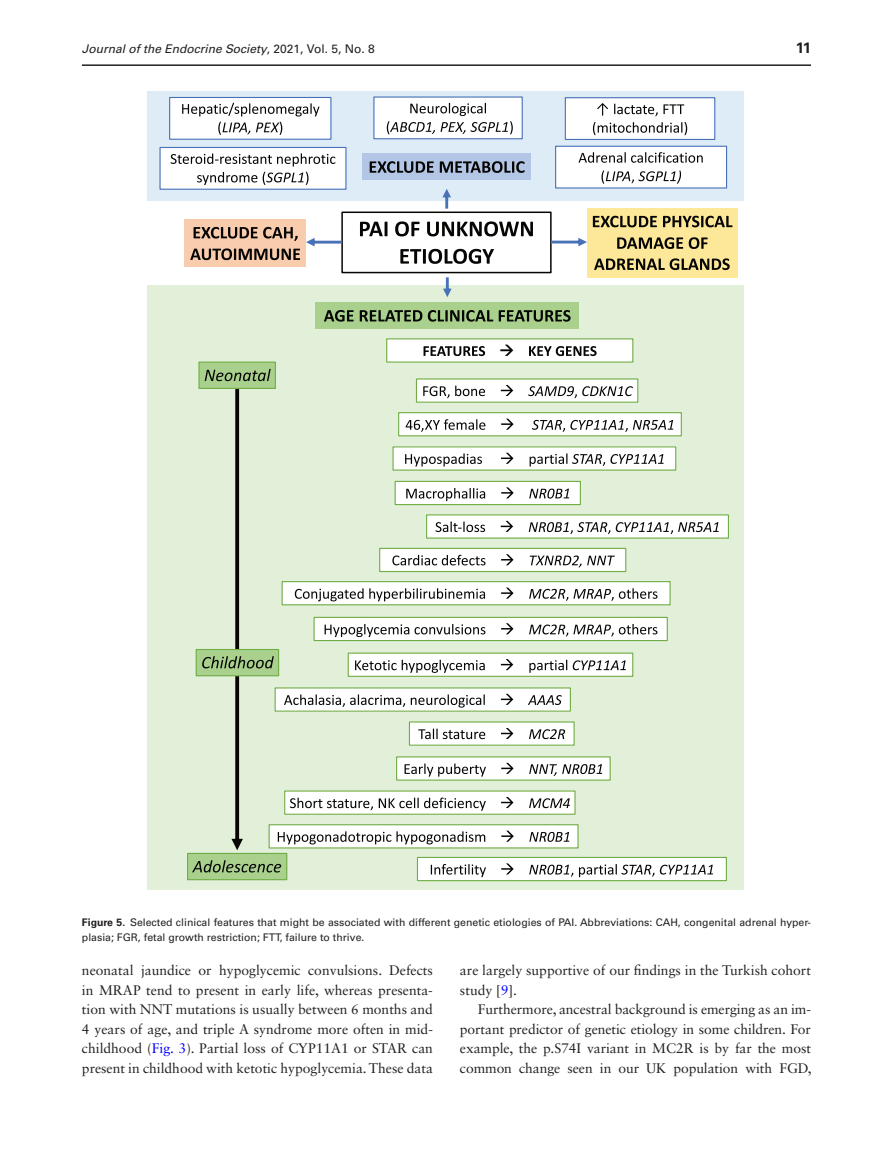
<style>
.page{position:relative;width:893px;height:1174px;background:#fff}
.page>*{position:absolute;margin:0;border:0;box-sizing:border-box;transform-origin:0 0}
.t1{font:700 15px "Univers LT Std";color:#231f20}
.t2{font:13.8px/19.5px "Sabon LT Std";color:#231f20;text-align:justify}
.t3{font:italic 12px "Univers LT Std";color:#231f20}
.t4{font:10.5px/15.3px "Univers LT Std";color:#231f20}
.s1{font-style:normal}
.s2{font-weight:700}
.s3{color:#00f}
</style>
<div class="page">
<hr style="left:82px;top:64px;width:729px;height:2px;background:#231f20">
<div style="left:147px;top:91px;width:597px;height:110px;background:#deecf7"></div>
<div style="left:147px;top:285px;width:597px;height:605px;background:#e2f0d9"></div>
<div style="left:341px;top:211px;width:211px;height:62px;background:#fff;border:2px solid #050504"></div>
<svg style="left:360px;top:221px;width:173px;height:15px"></svg>
<svg style="left:400px;top:249px;width:94px;height:15px"></svg>
<svg style="left:551px;top:238px;width:36px;height:8px"></svg>
<svg style="left:306px;top:238px;width:36px;height:8px"></svg>
<div style="left:185px;top:219px;width:121px;height:48px;background:#f9ccad"></div>
<svg style="left:194px;top:227px;width:104px;height:14px"></svg>
<svg style="left:190px;top:248px;width:110px;height:12px"></svg>
<div style="left:587px;top:208px;width:150px;height:70px;background:#fde798"></div>
<svg style="left:593px;top:216px;width:139px;height:11px"></svg>
<svg style="left:617px;top:237px;width:91px;height:12px"></svg>
<svg style="left:594px;top:258px;width:136px;height:12px"></svg>
<svg style="left:442px;top:189px;width:9px;height:20px"></svg>
<svg style="left:443px;top:277px;width:9px;height:20px"></svg>
<div style="left:159px;top:147px;width:187px;height:43px;background:#fff;border:1px solid #4871b8"></div>
<svg style="left:171px;top:153px;width:164px;height:13px"></svg>
<svg style="left:197px;top:172px;width:112px;height:13px"></svg>
<div style="left:373px;top:96px;width:150px;height:43px;background:#fff;border:1px solid #4871b8"></div>
<svg style="left:387px;top:103px;width:126px;height:31px"></svg>
<div style="left:565px;top:98px;width:150px;height:41px;background:#fff"></div>
<div style="left:565px;top:97px;width:150px;height:43px;border:1px solid #4871b8"></div>
<svg style="left:597px;top:103px;width:87px;height:13px"></svg>
<svg style="left:593px;top:122px;width:94px;height:13px"></svg>
<div style="left:556px;top:146px;width:170px;height:42px;background:#fff"></div>
<div style="left:555px;top:146px;width:172px;height:42px;border:1px solid #4871b8"></div>
<svg style="left:579px;top:152px;width:124px;height:11px"></svg>
<svg style="left:601px;top:170px;width:80px;height:14px"></svg>
<div style="left:170px;top:97px;width:161px;height:42px;background:#fff"></div>
<div style="left:169px;top:97px;width:162px;height:43px;border:1px solid #4871b8"></div>
<svg style="left:182px;top:103px;width:137px;height:13px"></svg>
<svg style="left:218px;top:122px;width:64px;height:13px"></svg>
<div style="left:363px;top:154px;width:168px;height:26px;background:#b4c6e5"></div>
<svg style="left:370px;top:161px;width:155px;height:12px"></svg>
<div style="left:198px;top:361px;width:78px;height:28px;background:#a9d18d;border:1px solid #71ad46"></div>
<div style="left:196px;top:649px;width:83px;height:27px;background:#a9d18d"></div>
<div style="left:196px;top:649px;width:83px;height:27px;border:1px solid #71ad46"></div>
<div style="left:188px;top:853px;width:99px;height:26px;background:#a9d18d"></div>
<div style="left:187px;top:853px;width:100px;height:27px;border:1px solid #71ad46"></div>
<svg style="left:192px;top:860px;width:89px;height:12px"></svg>
<div style="left:315px;top:302px;width:264px;height:27px;background:#a9d18d"></div>
<svg style="left:324px;top:310px;width:247px;height:12px"></svg>
<div style="left:416px;top:379px;width:222px;height:23px;background:#fff"></div>
<div style="left:416px;top:378px;width:222px;height:25px;border:1px solid #71ad46"></div>
<svg style="left:501px;top:385px;width:12px;height:11px"></svg>
<svg style="left:528px;top:386px;width:105px;height:12px"></svg>
<div style="left:398px;top:412px;width:284px;height:24px;background:#fff;border:1px solid #71ad46"></div>
<svg style="left:501px;top:418px;width:13px;height:12px"></svg>
<svg style="left:532px;top:420px;width:141px;height:12px"></svg>
<div style="left:393px;top:447px;width:283px;height:23px;background:#fff"></div>
<svg style="left:501px;top:453px;width:12px;height:11px"></svg>
<svg style="left:530px;top:453px;width:134px;height:13px"></svg>
<div style="left:395px;top:481px;width:185px;height:23px;background:#fff"></div>
<div style="left:395px;top:481px;width:186px;height:24px;border:1px solid #71ad46"></div>
<svg style="left:501px;top:487px;width:13px;height:11px"></svg>
<svg style="left:529px;top:488px;width:40px;height:10px"></svg>
<div style="left:426px;top:514px;width:303px;height:24px;background:#fff;border:1px solid #71ad46"></div>
<svg style="left:501px;top:521px;width:12px;height:11px"></svg>
<svg style="left:529px;top:522px;width:81px;height:12px"></svg>
<svg style="left:616px;top:522px;width:103px;height:12px"></svg>
<div style="left:282px;top:581px;width:389px;height:24px;background:#fff;border:1px solid #71ad46"></div>
<svg style="left:501px;top:587px;width:13px;height:11px"></svg>
<svg style="left:529px;top:588px;width:128px;height:13px"></svg>
<div style="left:313px;top:617px;width:355px;height:24px;background:#fff;border:1px solid #71ad46"></div>
<svg style="left:501px;top:623px;width:12px;height:11px"></svg>
<svg style="left:529px;top:624px;width:128px;height:12px"></svg>
<div style="left:396px;top:756px;width:215px;height:24px;background:#fff;border:1px solid #71ad46"></div>
<svg style="left:501px;top:763px;width:13px;height:11px"></svg>
<svg style="left:529px;top:764px;width:73px;height:12px"></svg>
<div style="left:285px;top:791px;width:290px;height:23px;background:#fff"></div>
<svg style="left:501px;top:797px;width:12px;height:11px"></svg>
<svg style="left:529px;top:798px;width:41px;height:10px"></svg>
<div style="left:269px;top:824px;width:310px;height:24px;background:#fff;border:1px solid #71ad46"></div>
<svg style="left:501px;top:830px;width:13px;height:11px"></svg>
<svg style="left:529px;top:832px;width:40px;height:10px"></svg>
<div style="left:417px;top:857px;width:309px;height:23px;background:#fff"></div>
<div style="left:417px;top:857px;width:310px;height:24px;border:1px solid #71ad46"></div>
<svg style="left:431px;top:864px;width:55px;height:13px"></svg>
<svg style="left:501px;top:863px;width:13px;height:11px"></svg>
<svg style="left:529px;top:864px;width:125px;height:13px"></svg>
<svg style="left:660px;top:864px;width:53px;height:10px"></svg>
<div style="left:386px;top:338px;width:247px;height:24px;background:#fff;border:1px solid #71ad46"></div>
<svg style="left:424px;top:346px;width:61px;height:10px"></svg>
<svg style="left:500px;top:345px;width:13px;height:11px"></svg>
<svg style="left:529px;top:346px;width:68px;height:10px"></svg>
<div style="left:380px;top:548px;width:246px;height:23px;background:#fff"></div>
<div style="left:379px;top:548px;width:247px;height:24px;border:1px solid #71ad46"></div>
<svg style="left:501px;top:554px;width:12px;height:11px"></svg>
<svg style="left:530px;top:555px;width:85px;height:12px"></svg>
<div style="left:409px;top:722px;width:165px;height:23px;background:#fff"></div>
<svg style="left:501px;top:728px;width:12px;height:11px"></svg>
<svg style="left:529px;top:729px;width:36px;height:10px"></svg>
<div style="left:275px;top:688px;width:295px;height:23px;background:#fff"></div>
<div style="left:275px;top:687px;width:296px;height:24px;border:1px solid #71ad46"></div>
<svg style="left:501px;top:694px;width:12px;height:11px"></svg>
<svg style="left:528px;top:695px;width:34px;height:10px"></svg>
<div style="left:348px;top:652px;width:285px;height:25px;background:#fff;border:1px solid #71ad46"></div>
<svg style="left:202px;top:369px;width:284px;height:481px"></svg>
<svg style="left:501px;top:659px;width:12px;height:11px"></svg>
<svg style="left:529px;top:659px;width:38px;height:14px"></svg>
<svg style="left:573px;top:660px;width:53px;height:10px"></svg>
<p class="t3" style="left:82px;top:42px;width:294px">Journal of the Endocrine Society<span class="s1">, 2021, Vol. 5, No. 8</span></p>
<p class="t1" style="left:796px;top:39px;width:17px">11</p>
<p class="t4" style="left:82px;top:914px;width:731px"><span class="s2">Figure 5.</span> Selected clinical features that might be associated with different genetic etiologies of PAI. Abbreviations: CAH, congenital adrenal hyper&shy;plasia; FGR, fetal growth restriction; FTT, failure to thrive.</p>
<p class="t2" style="left:82px;top:960px;width:353px">neonatal jaundice or hypoglycemic convulsions. Defects in MRAP tend to present in early life, whereas presenta&shy;tion with NNT mutations is usually between 6 months and 4 years of age, and triple A syndrome more often in mid&shy;childhood (<span class="s3">Fig. 3</span>). Partial loss of CYP11A1 or STAR can present in childhood with ketotic hypoglycemia. These data</p>
<p class="t2" style="left:460px;top:960px;width:352px">are largely supportive of our findings in the Turkish cohort study [<span class="s3">9</span>].</p>
<p class="t2" style="left:460px;top:999px;width:353px;text-indent:18px">Furthermore, ancestral background is emerging as an im&shy;portant predictor of genetic etiology in some children. For example, the p.S74I variant in MC2R is by far the most common change seen in our UK population with FGD,</p>
</div>
